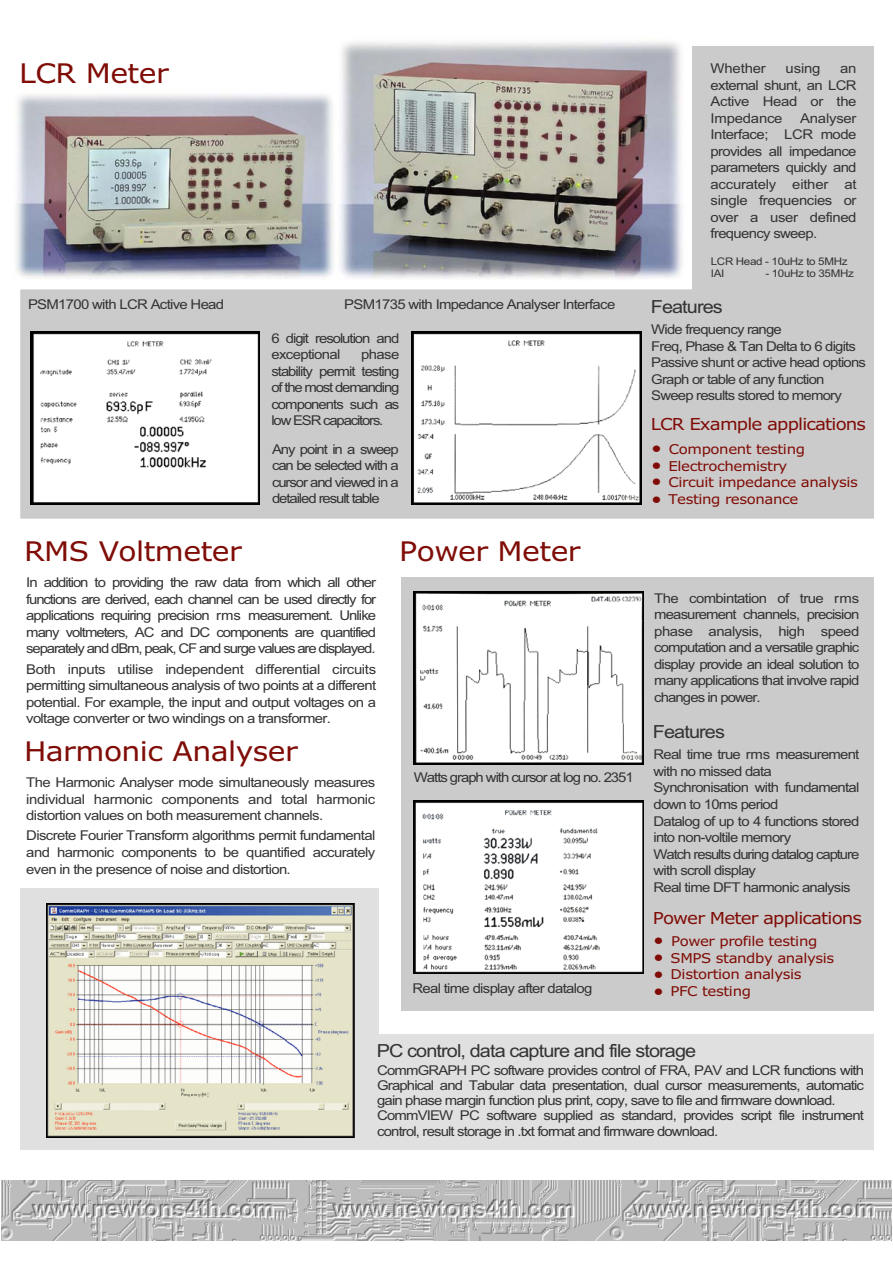
<style>
.page{position:relative;width:893px;height:1263px;background:#fff}
.page>*{position:absolute;margin:0;border:0;box-sizing:border-box;transform-origin:0 0}
.t1{font:27px "Verdana";letter-spacing:-.02em;color:#7f0c06;scale:1.1 1}
.t2{font:18px "Arial";letter-spacing:-.045em;color:#333;scale:1.1 1}
.t3{font:16.5px "Verdana";letter-spacing:-.045em;color:#7f0c06;scale:1.1 1}
.t4{font:13.5px/16.5px "Arial";letter-spacing:-.055em;color:#333;text-align:justify;scale:1.1 1}
.t5{font:13.5px/16.5px "Verdana";letter-spacing:-.025em;color:#7f0c06;scale:1.1 1}
.t6{font:13.5px "Arial";letter-spacing:-.01em;color:#333;scale:1.1 1}
.t7{font:10.5px/12.8px "Arial";letter-spacing:-.03em;color:#333;scale:1.1 1}
</style>
<div class="page">
<div style="left:20px;top:888px;width:358px;height:272px;background:#e0e0e0"></div>
<div style="left:20px;top:289px;width:861px;height:230px;background:#cccbcb;border:2px solid #cccbcb"></div>
<div style="left:692px;top:46px;width:187px;height:296px;background:#cccbcb"></div>
<img style="left:2px;top:1180px;width:889px;height:61px">
<div style="left:873px;top:18px;width:14px;height:554px;background:#fff"></div>
<div style="left:401px;top:577px;width:472px;height:433px;background:#cccbcb"></div>
<img style="left:46px;top:904px;width:308px;height:233px">
<div style="left:360px;top:1034px;width:514px;height:126px;background:#e0e0e0"></div>
<img style="left:30px;top:332px;width:230px;height:172px">
<img style="left:413px;top:591px;width:230px;height:173px">
<img style="left:413px;top:800px;width:230px;height:173px">
<div style="left:14px;top:1150px;width:865px;height:14px;background:#fff"></div>
<img style="left:340px;top:42px;width:342px;height:237px">
<img style="left:15px;top:94px;width:320px;height:184px">
<img style="left:412px;top:331px;width:229px;height:173px">
<h1 class="t1" style="left:19px;top:62px;width:137px">LCR Meter</h1>
<p class="t6" style="left:710px;top:64px;width:52px">Whether</p>
<p class="t4" style="left:785px;top:62px;width:33px">using</p>
<p class="t4" style="left:710px;top:62px;width:134px;text-indent:130px">an external shunt, an LCR Active Head or the Impedance</p>
<p class="t4" style="left:710px;top:111px;width:134px;text-indent:90px">Analyser Interface; LCR mode provides all impedance parameters quickly and accurately either at single frequencies or over a user defined frequency sweep.</p>
<p class="t4" style="left:28px;top:297px;width:180px">PSM1700 with LCR Active Head</p>
<p class="t4" style="left:344px;top:297px;width:248px">PSM1735 with Impedance Analyser Interface</p>
<p class="t4" style="left:271px;top:331px;width:118px">6 digit resolution and exceptional</p>
<p class="t4" style="left:271px;top:348px;width:118px;text-indent:90px">phase stability permit testing of the most demanding components such as low ESR capacitors.</p>
<p class="t4" style="left:272px;top:442px;width:117px">Any point in a sweep can be selected with a cursor and viewed in a detailed result table</p>
<h1 class="t1" style="left:24px;top:540px;width:199px">RMS Voltmeter</h1>
<h1 class="t1" style="left:399px;top:540px;width:166px">Power Meter</h1>
<p class="t4" style="left:26px;top:576px;width:319px">In addition to providing the raw data from which all other functions are derived, each channel can be used directly for applications requiring precision rms measurement. Unlike many voltmeters, AC and DC components are quantified separately and dBm, peak, CF and surge values are displayed.</p>
<p class="t4" style="left:26px;top:662px;width:319px">Both inputs utilise independent differential circuits permitting simultaneous analysis of two points at a different potential. For example, the input and output voltages on a voltage converter or two windings on a transformer.</p>
<h1 class="t1" style="left:24px;top:740px;width:250px">Harmonic Analyser</h1>
<p class="t4" style="left:26px;top:775px;width:319px">The Harmonic Analyser mode simultaneously measures individual harmonic components and total harmonic distortion values on both measurement channels.</p>
<p class="t4" style="left:26px;top:829px;width:319px">Discrete Fourier Transform algorithms permit fundamental and harmonic components to be quantified accurately even in the presence of noise and distortion.</p>
<p class="t4" style="left:414px;top:771px;width:201px">Watts graph with cursor at log no. 2351</p>
<p class="t4" style="left:412px;top:981px;width:165px">Real time display after datalog</p>
<p class="t7" style="left:710px;top:256px;width:126px">LCR Head - 10uHz to 5MHz<br>IAI</p>
<p class="t7" style="left:765px;top:268px;width:82px">- 10uHz to 35MHz</p>
<h2 class="t2" style="left:650px;top:300px;width:67px">Features</h2>
<p class="t4" style="left:651px;top:322px;width:197px;text-align:left">Wide frequency range<br>Freq, Phase &amp; Tan Delta to 6 digits<br>Passive shunt or active head options<br>Graph or table of any function<br>Sweep results stored to memory</p>
<p class="t3" style="left:650px;top:417px;width:197px">LCR Example applications</p>
<p class="t5" style="left:668px;top:442px;width:174px">Component testing<br>Electrochemistry<br>Circuit impedance analysis<br>Testing resonance</p>
<p class="t4" style="left:654px;top:591px;width:188px">The combintation of true rms measurement channels, precision phase analysis, high speed computation and a versatile graphic display provide an ideal solution to many applications that involve rapid changes in power.</p>
<h2 class="t2" style="left:653px;top:726px;width:67px">Features</h2>
<p class="t4" style="left:653px;top:748px;width:189px;text-align:left">Real time true rms measurement with no missed data<br>Synchronisation with fundamental down to 10ms period<br>Datalog of up to 4 functions stored into non-voltile memory<br>Watch results during datalog capture with scroll display<br>Real time DFT harmonic analysis</p>
<p class="t3" style="left:653px;top:912px;width:192px">Power Meter applications</p>
<p class="t5" style="left:670px;top:934px;width:150px">Power profile testing<br>SMPS standby analysis<br>Distortion analysis<br>PFC testing</p>
<h2 class="t2" style="left:377px;top:1044px;width:292px">PC control, data capture and file storage</h2>
<p class="t4" style="left:377px;top:1064px;width:444px;line-height:15px;text-align:left">CommGRAPH PC software provides control of FRA, PAV and LCR functions with Graphical and Tabular data presentation, dual cursor measurements, automatic gain phase margin function plus print, copy, save to file and firmware download.<br>CommVIEW PC software supplied as standard, provides script file instrument</p>
<p class="t4" style="left:377px;top:1125px;width:311px">control, result storage in .txt format and firmware download.</p>
</div>
